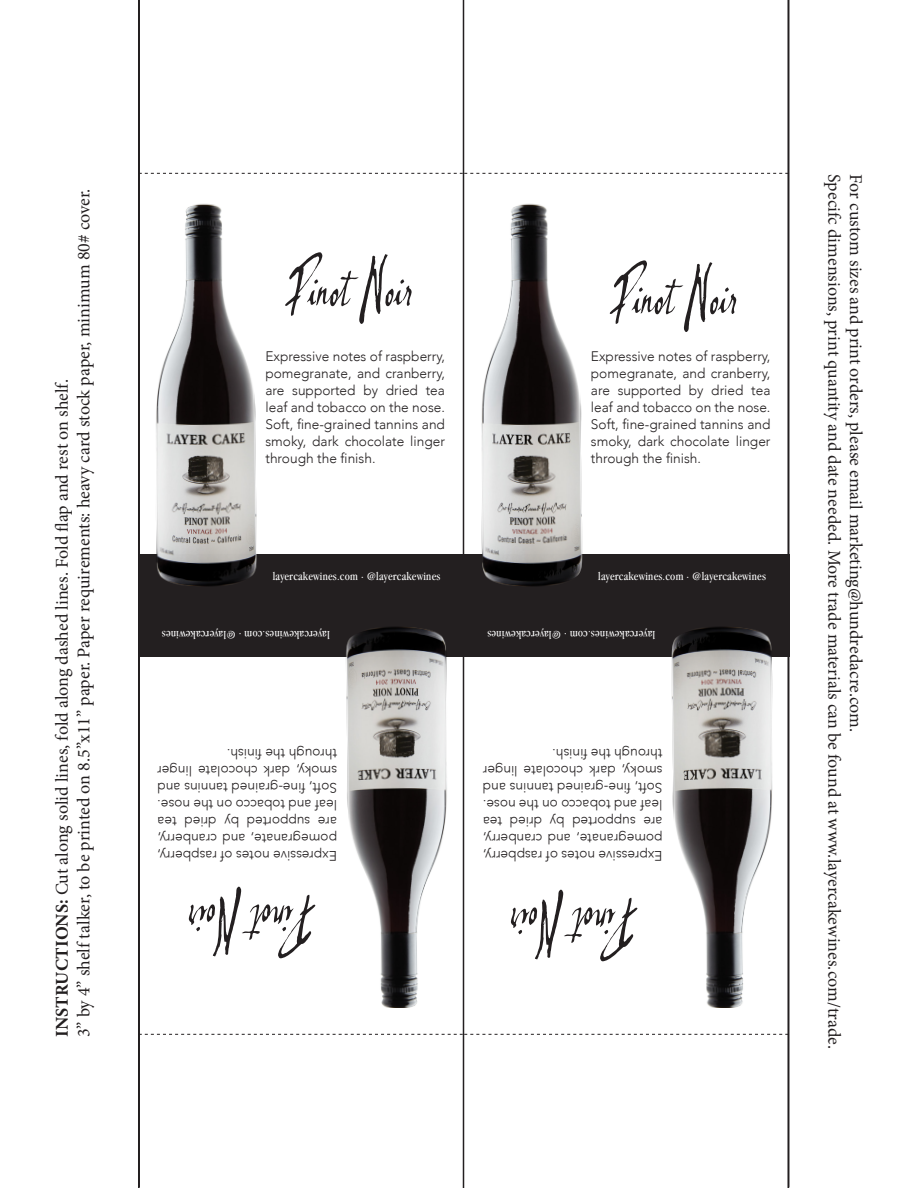
<style>
.page{position:relative;width:918px;height:1188px;background:#fff}
.page>*{position:absolute;margin:0;border:0;box-sizing:border-box;transform-origin:0 0}
.t1{font:64.5px "Lassigue Dmato";letter-spacing:-.03em;color:#231f20;scale:.79 1}
.t2{font:18px "Minion Pro";color:#231f20}
.Body_copy_multiple_p{font:300 13.8px/17px "Avenir";color:#231f20;text-align:justify}
.t3{font:condensed 11.7px "Garamond";letter-spacing:.02em;color:#fff}
.s1{font-weight:700}
</style>
<div class="page">
<svg style="left:140px;top:1034px;width:647px;height:1px"></svg>
<hr style="left:138px;top:0;width:1px;height:1188px;background:#231f20">
<hr style="left:463px;top:0;width:1px;height:1188px;background:#231f20">
<svg style="left:140px;top:173px;width:647px;height:1px"></svg>
<hr style="left:787px;top:0;width:2px;height:1188px;background:#231f20">
<hr style="left:138px;top:0;width:2px;height:1187px;background:#231f20">
<div style="left:138px;top:555px;width:326px;height:51px;background:#231f20"></div>
<img style="left:142px;top:204px;width:117px;height:383px">
<div style="left:464px;top:555px;width:325px;height:51px;background:#231f20"></div>
<img style="left:467px;top:204px;width:118px;height:382px">
<div style="left:138px;top:606px;width:326px;height:51px;background:#231f20"></div>
<img style="left:346px;top:627px;width:101px;height:381px">
<div style="left:464px;top:606px;width:325px;height:51px;background:#231f20"></div>
<img style="left:671px;top:627px;width:102px;height:381px">
<p class="t2" style="left:72px;top:1037px;width:850px;rotate:-90deg">3” by 4” shelf talker, to be printed on 8.5”x11” paper. Paper requirements: heavy card stock paper, minimum 80# cover.</p>
<p class="t2" style="left:50px;top:1037px;width:659px;rotate:-90deg"><span class="s1">INSTRUCTIONS:</span> Cut along solid lines, fold along dashed lines. Fold flap and rest on shelf.</p>
<p class="t1" style="left:288px;top:244px;width:159px">Pinot Noir</p>
<p class="Body_copy_multiple_p" style="left:265px;top:347px;width:181px">Expressive notes of raspberry, pomegranate, and cranberry, are supported by dried tea leaf and tobacco on the nose.<br>Soft, fine-grained tannins and smoky, dark chocolate linger through the finish.</p>
<p class="t1" style="left:612px;top:252px;width:159px">Pinot Noir</p>
<p class="Body_copy_multiple_p" style="left:591px;top:347px;width:181px">Expressive notes of raspberry, pomegranate, and cranberry, are supported by dried tea leaf and tobacco on the nose.<br>Soft, fine-grained tannins and smoky, dark chocolate linger through the finish.</p>
<p class="t3" style="left:273px;top:570px;width:169px">layercakewines.com · @layercakewines</p>
<p class="t3" style="left:598px;top:570px;width:169px">layercakewines.com · @layercakewines</p>
<p class="t3" style="left:330px;top:641px;width:169px;rotate:-180deg">layercakewines.com · @layercakewines</p>
<p class="t3" style="left:655px;top:641px;width:169px;rotate:-180deg">layercakewines.com · @layercakewines</p>
<p class="Body_copy_multiple_p" style="left:337px;top:864px;width:181px;rotate:-180deg">Expressive notes of raspberry, pomegranate, and cranberry, are supported by dried tea leaf and tobacco on the nose.<br>Soft, fine-grained tannins and smoky, dark chocolate linger through the finish.</p>
<p class="t1" style="left:313px;top:967px;width:159px;rotate:-180deg">Pinot Noir</p>
<p class="Body_copy_multiple_p" style="left:663px;top:864px;width:181px;rotate:-180deg">Expressive notes of raspberry, pomegranate, and cranberry, are supported by dried tea leaf and tobacco on the nose.<br>Soft, fine-grained tannins and smoky, dark chocolate linger through the finish.</p>
<p class="t1" style="left:635px;top:970px;width:159px;rotate:-180deg">Pinot Noir</p>
<p class="t2" style="left:846px;top:174px;width:877px;rotate:90deg">Specifc dimensions, print quantity and date needed. More trade materials can be found at www.layercakewines.com/trade.</p>
<p class="t2" style="left:868px;top:174px;width:560px;rotate:90deg">For custom sizes and print orders, please email marketing@hundredacre.com.</p>
</div>
